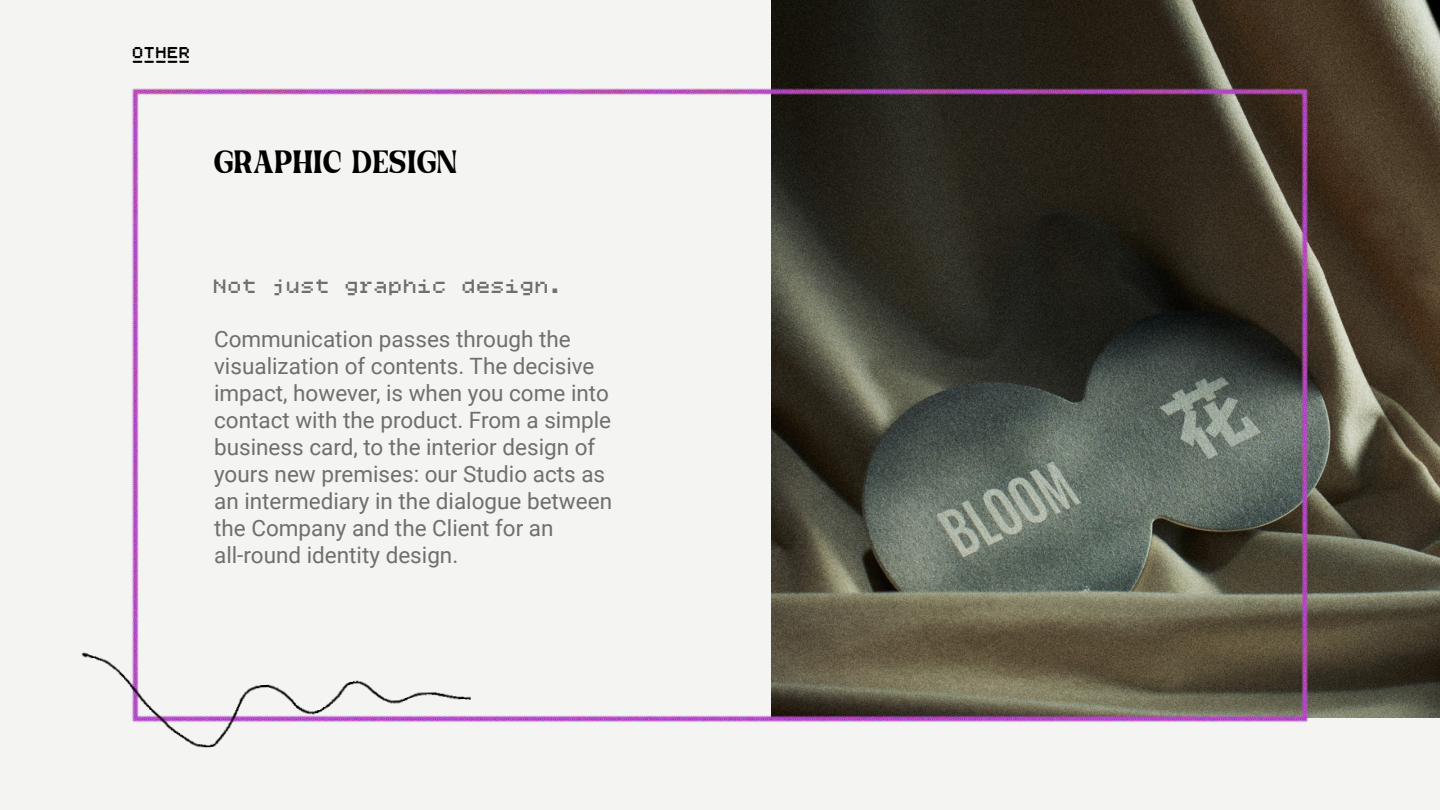
<style>
.page{position:relative;width:1440px;height:810px;background:#f4f4f2}
.page>*{position:absolute;margin:0;border:0;box-sizing:border-box;transform-origin:0 0}
.t1{font:36px "Honeypirls";letter-spacing:.03em;color:#000}
.t2{font:22.5px/27px "Roboto";color:#706f6f}
.t3{font:22.5px "Bitcount Grid Single Regular Square";letter-spacing:.05em;color:#706f6f}
.t4{font:18px "Bitcount Grid Single Medium Circle";letter-spacing:.05em;color:#000}
</style>
<div class="page">
<img style="left:771px;top:0;width:669px;height:718px">
<img style="left:132px;top:61px;width:1200px;height:661px">
<img style="left:81px;top:652px;width:393px;height:96px">
<p class="t4" style="left:133px;top:45px;width:59px">OTHER</p>
<p class="t4" style="left:133px;top:48px;width:59px">_____</p>
<h1 class="t1" style="left:214px;top:142px;width:244px">GRAPHIC DESIGN</h1>
<p class="t3" style="left:214px;top:277px;width:351px">Not just graphic design.</p>
<p class="t2" style="left:214px;top:325px;width:400px">Communication passes through the visualization of contents. The decisive impact, however, is when you come into contact with the product. From a simple business card, to the interior design of yours new premises: our Studio acts as an intermediary in the dialogue between the Company and the Client for an all-round identity design.</p>
</div>
